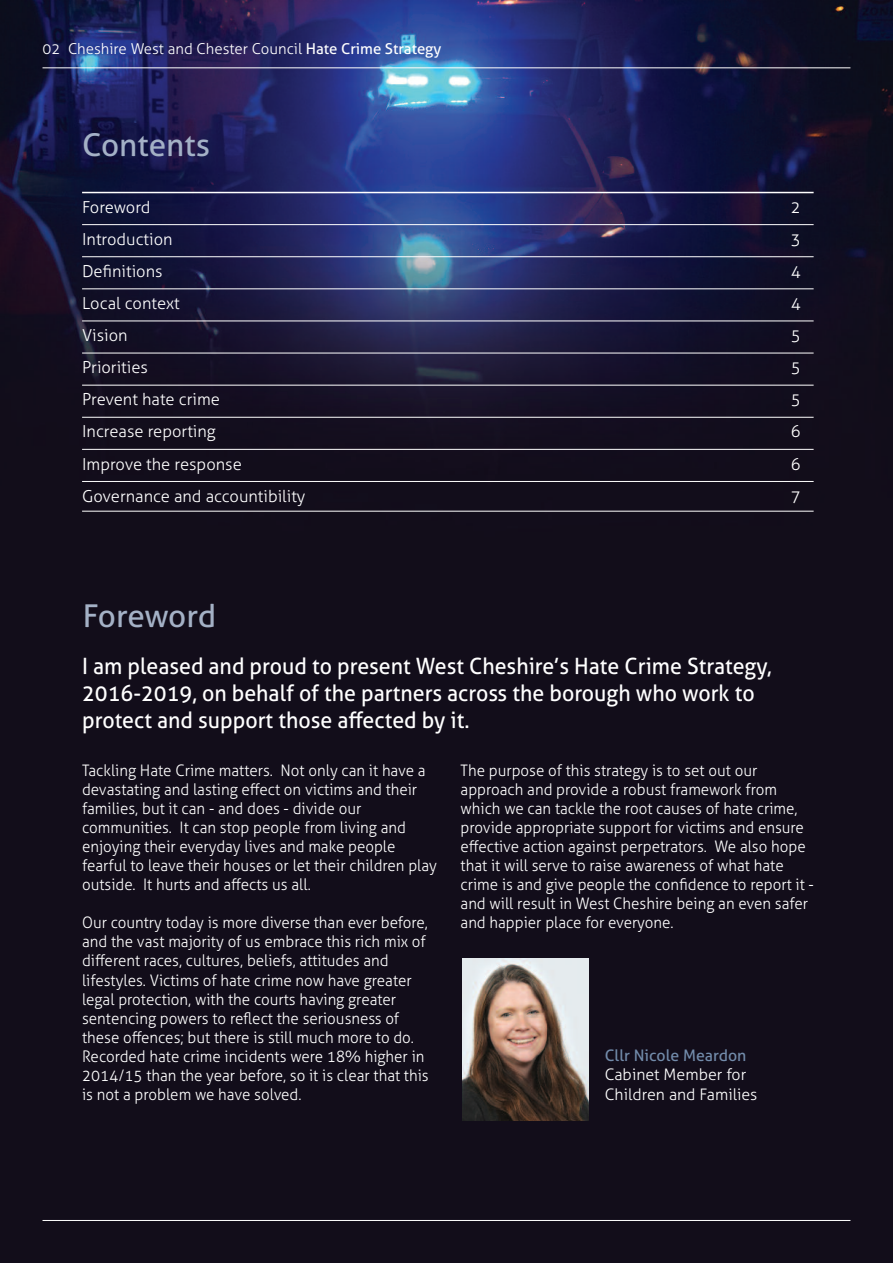
<style>
.page{position:relative;width:893px;height:1263px;background:#fff}
.page>*{position:absolute;margin:0;border:0;box-sizing:border-box;transform-origin:0 0}
.t1{font:31.5px "Aller";color:#a4b1c6}
.t2{font:22.5px/27px "Aller";color:#fff;scale:.95 1}
.t3{font:300 16.5px "Aller";color:#fff}
.t4{font:300 15.9px/19px "Aller";color:#fff;scale:.95 1}
.t5{font:300 15.9px/19px "Aller";color:#fff}
.t6{font:15.9px "Aller";color:#728baa}
.t7{font:300 15px "Aller";color:#fff}
.s1{font-weight:400}
</style>
<div class="page">
<img style="left:0;top:0;width:893px;height:1263px">
<hr style="left:43px;top:67px;width:807px;height:1px;background:#fff">
<hr style="left:43px;top:1220px;width:807px;height:1px;background:#fff">
<hr style="left:82px;top:192px;width:732px;height:1px;background:#fff">
<hr style="left:82px;top:224px;width:732px;height:1px;background:#fff">
<hr style="left:82px;top:256px;width:732px;height:1px;background:#fff">
<hr style="left:82px;top:288px;width:732px;height:1px;background:#fff">
<hr style="left:82px;top:321px;width:732px;height:1px;background:#fff">
<hr style="left:82px;top:353px;width:732px;height:1px;background:#fff">
<hr style="left:82px;top:385px;width:732px;height:1px;background:#fff">
<hr style="left:82px;top:417px;width:732px;height:1px;background:#fff">
<hr style="left:82px;top:449px;width:732px;height:1px;background:#fff">
<hr style="left:82px;top:481px;width:732px;height:1px;background:#fff">
<hr style="left:82px;top:511px;width:732px;height:1px;background:#fff">
<img style="left:462px;top:958px;width:127px;height:162px">
<p class="t7" style="left:43px;top:39px;width:401px">02 Cheshire West and Chester Council <span class="s1">Hate Crime Strategy</span></p>
<h1 class="t1" style="left:82px;top:126px;width:129px">Contents</h1>
<p class="t3" style="left:82px;top:197px;width:70px">Foreword</p>
<p class="t3" style="left:791px;top:197px;width:11px">2</p>
<p class="t3" style="left:82px;top:229px;width:92px">Introduction</p>
<p class="t3" style="left:791px;top:229px;width:11px">3</p>
<p class="t3" style="left:82px;top:261px;width:82px">Definitions</p>
<p class="t3" style="left:791px;top:261px;width:11px">4</p>
<p class="t3" style="left:82px;top:293px;width:99px">Local context</p>
<p class="t3" style="left:791px;top:293px;width:11px">4</p>
<p class="t3" style="left:82px;top:325px;width:47px">Vision</p>
<p class="t3" style="left:791px;top:325px;width:11px">5</p>
<p class="t3" style="left:82px;top:357px;width:67px">Priorities</p>
<p class="t3" style="left:791px;top:357px;width:11px">5</p>
<p class="t3" style="left:82px;top:390px;width:139px">Prevent hate crime</p>
<p class="t3" style="left:791px;top:390px;width:11px">5</p>
<p class="t3" style="left:82px;top:422px;width:135px">Increase reporting</p>
<p class="t3" style="left:791px;top:422px;width:11px">6</p>
<p class="t3" style="left:82px;top:454px;width:161px">Improve the response</p>
<p class="t3" style="left:791px;top:454px;width:11px">6</p>
<p class="t3" style="left:82px;top:486px;width:225px">Governance and accountibility</p>
<p class="t3" style="left:791px;top:486px;width:11px">7</p>
<h1 class="t1" style="left:83px;top:596px;width:135px">Foreword</h1>
<h2 class="t2" style="left:82px;top:653px;width:727px">I am pleased and proud to present West Cheshire’s Hate Crime Strategy,<br>2016-2019, on behalf of the partners across the borough who work to protect and support those affected by it.</h2>
<p class="t4" style="left:82px;top:760px;width:375px">Tackling Hate Crime matters. Not only can it have a devastating and lasting effect on victims and their families, but it can - and does - divide our communities. It can stop people from living and enjoying their everyday lives and make people fearful to leave their houses or let their children play outside. It hurts and affects us all.</p>
<p class="t4" style="left:82px;top:913px;width:366px">Our country today is more diverse than ever before, and the vast majority of us embrace this rich mix of different races, cultures, beliefs, attitudes and lifestyles. Victims of hate crime now have greater legal protection, with the courts having greater sentencing powers to reflect the seriousness of these offences; but there is still much more to do.<br>Recorded hate crime incidents were 18% higher in 2014/15 than the year before, so it is clear that this is not a problem we have solved.</p>
<p class="t4" style="left:461px;top:760px;width:373px">The purpose of this strategy is to set out our approach and provide a robust framework from which we can tackle the root causes of hate crime, provide appropriate support for victims and ensure effective action against perpetrators. We also hope that it will serve to raise awareness of what hate crime is and give people the confidence to report it - and will result in West Cheshire being an even safer and happier place for everyone.</p>
<p class="t6" style="left:605px;top:1046px;width:143px">Cllr Nicole Meardon</p>
<p class="t5" style="left:605px;top:1065px;width:154px">Cabinet Member for<br>Children and Families</p>
</div>
